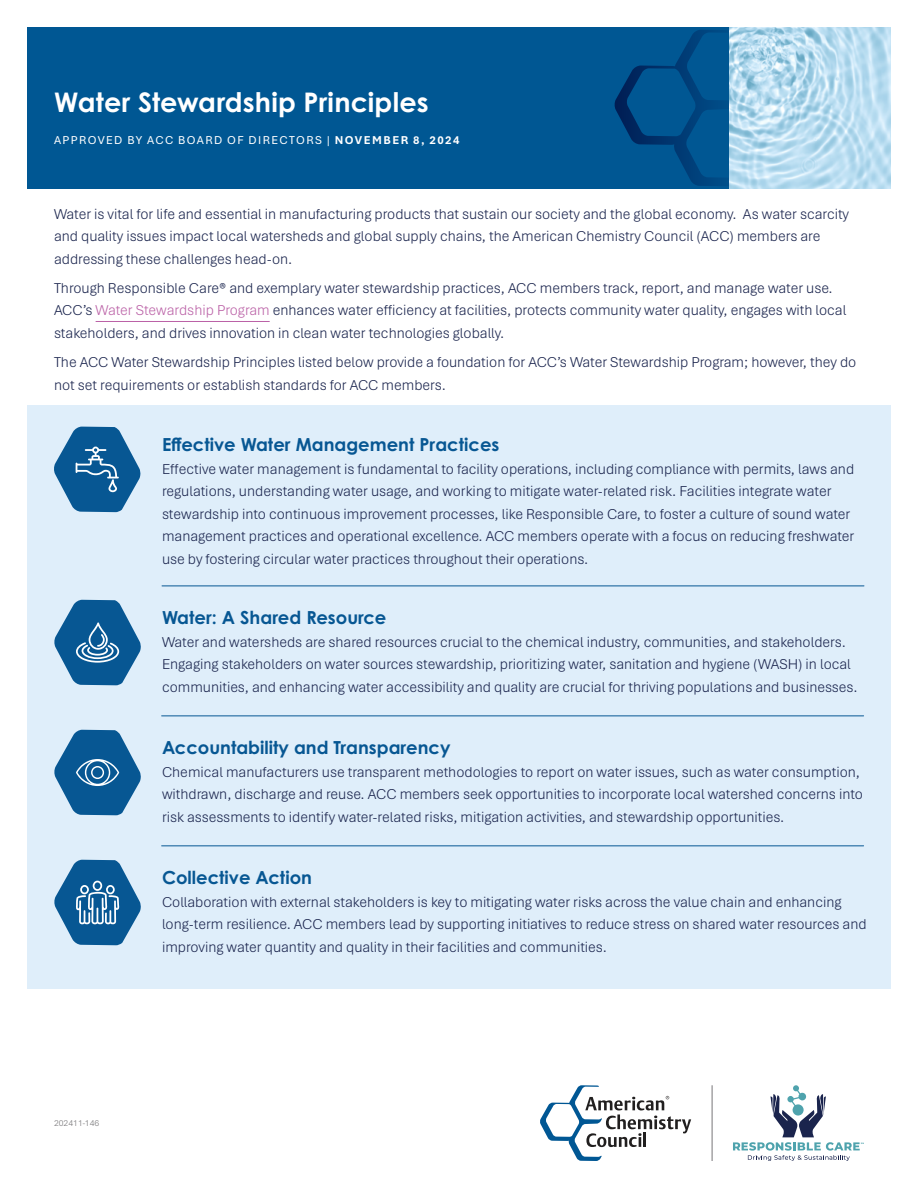
<style>
.page{position:relative;width:918px;height:1188px;background:#fff}
.page>*{position:absolute;margin:0;border:0;box-sizing:border-box;transform-origin:0 0}
.t1{font:700 27px "Century Gothic Pro";letter-spacing:.005em;color:#fff}
.t2{font:700 18px "Century Gothic Pro";color:#075793}
.t3{font:300 15px/22.5px "Aptos";color:#1a244d}
.t4{font:12px "Aptos";letter-spacing:.115em;color:#fff}
.t5{font:300 9px "Aptos";color:#777678}
.s1{font-weight:700}
.s2{color:#bb62a7}
</style>
<div class="page">
<div style="left:27px;top:27px;width:864px;height:162px;background:#005793"></div>
<svg style="left:614px;top:30px;width:110px;height:156px"></svg>
<img style="left:729px;top:27px;width:162px;height:162px">
<hr style="left:96px;top:321px;width:174px;height:1px;background:#bb62a7">
<div style="left:27px;top:405px;width:864px;height:583px;background:#dfeefa"></div>
<hr style="left:162px;top:586px;width:702px;height:1px;background:#075793">
<hr style="left:162px;top:716px;width:702px;height:1px;background:#075793">
<hr style="left:162px;top:845px;width:702px;height:1px;background:#075793">
<svg style="left:540px;top:1085px;width:151px;height:76px"></svg>
<svg style="left:733px;top:1085px;width:131px;height:76px"></svg>
<hr style="left:712px;top:1085px;width:1px;height:76px;background:#777678">
<svg style="left:54px;top:600px;width:87px;height:85px"></svg>
<svg style="left:54px;top:427px;width:87px;height:85px"></svg>
<svg style="left:54px;top:730px;width:87px;height:85px"></svg>
<svg style="left:54px;top:860px;width:87px;height:85px"></svg>
<h1 class="t1" style="left:54px;top:85px;width:376px">Water Stewardship Principles</h1>
<p class="t4" style="left:54px;top:131px;width:407px">APPROVED BY ACC BOARD OF DIRECTORS | <span class="s1">NOVEMBER 8, 2024</span></p>
<p class="t3" style="left:54px;top:202px;width:797px">Water is vital for life and essential in manufacturing products that sustain our society and the global economy. As water scarcity and quality issues impact local watersheds and global supply chains, the American Chemistry Council (ACC) members are addressing these challenges head-on.</p>
<p class="t3" style="left:54px;top:276px;width:794px">Through Responsible Care® and exemplary water stewardship practices, ACC members track, report, and manage water use.<br>ACC’s <span class="s2">Water Stewardship Program</span> enhances water efficiency at facilities, protects community water quality, engages with local stakeholders, and drives innovation in clean water technologies globally.</p>
<p class="t3" style="left:54px;top:350px;width:804px">The ACC Water Stewardship Principles listed below provide a foundation for ACC’s Water Stewardship Program; however, they do not set requirements or establish standards for ACC members.</p>
<p class="t2" style="left:162px;top:434px;width:339px">Effective Water Management Practices</p>
<p class="t3" style="left:162px;top:457px;width:694px">Effective water management is fundamental to facility operations, including compliance with permits, laws and regulations, understanding water usage, and working to mitigate water-related risk. Facilities integrate water stewardship into continuous improvement processes, like Responsible Care, to foster a culture of sound water management practices and operational excellence. ACC members operate with a focus on reducing freshwater use by fostering circular water practices throughout their operations.</p>
<p class="t2" style="left:162px;top:607px;width:226px">Water: A Shared Resource</p>
<p class="t3" style="left:162px;top:630px;width:697px">Water and watersheds are shared resources crucial to the chemical industry, communities, and stakeholders.<br>Engaging stakeholders on water sources stewardship, prioritizing water, sanitation and hygiene (WASH) in local communities, and enhancing water accessibility and quality are crucial for thriving populations and businesses.</p>
<p class="t2" style="left:162px;top:737px;width:290px">Accountability and Transparency</p>
<p class="t3" style="left:162px;top:760px;width:703px">Chemical manufacturers use transparent methodologies to report on water issues, such as water consumption, withdrawn, discharge and reuse. ACC members seek opportunities to incorporate local watershed concerns into risk assessments to identify water-related risks, mitigation activities, and stewardship opportunities.</p>
<p class="t2" style="left:162px;top:866px;width:152px">Collective Action</p>
<p class="t3" style="left:162px;top:890px;width:706px">Collaboration with external stakeholders is key to mitigating water risks across the value chain and enhancing long-term resilience. ACC members lead by supporting initiatives to reduce stress on shared water resources and improving water quantity and quality in their facilities and communities.</p>
<p class="t5" style="left:54px;top:1117px;width:47px">202411-146</p>
</div>
